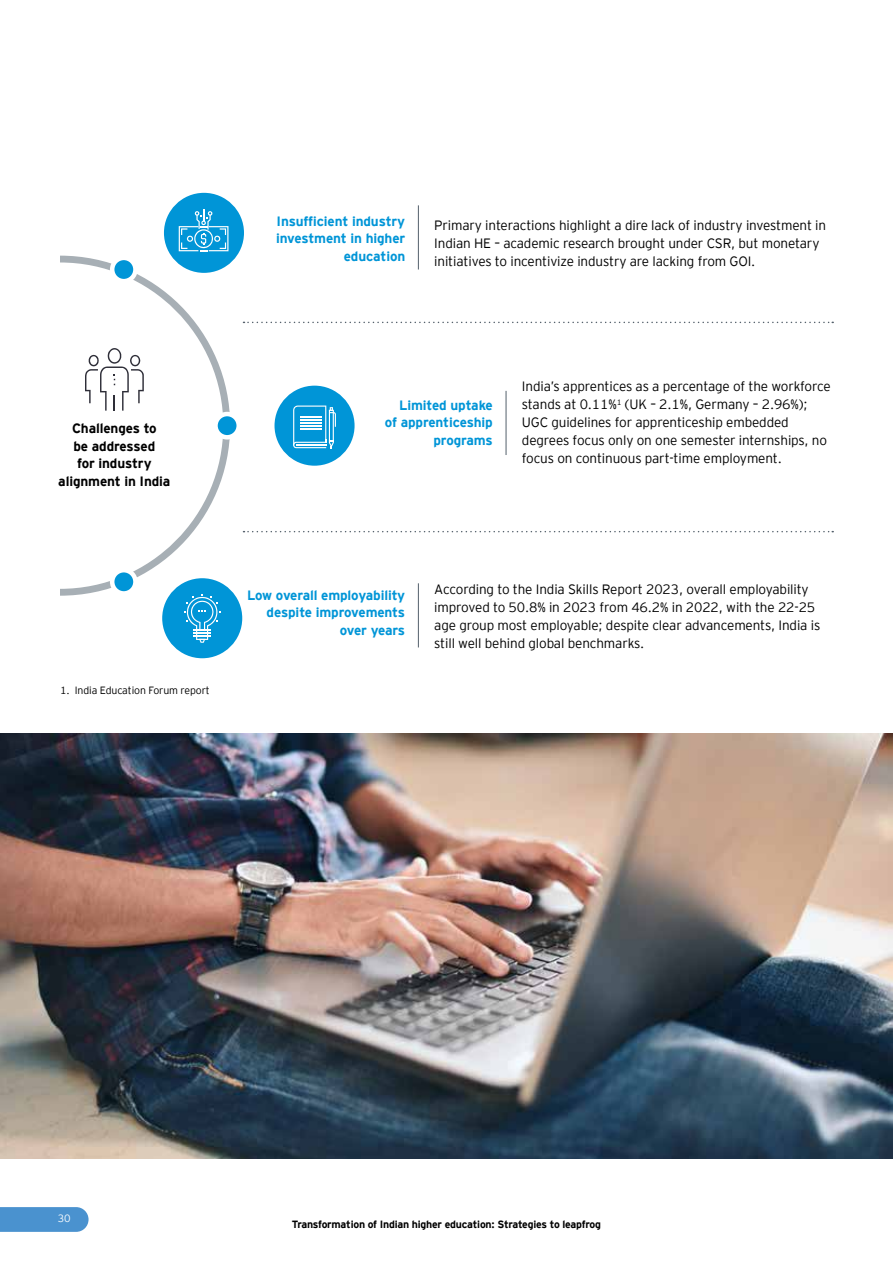
<style>
.page{position:relative;width:893px;height:1263px;background:#fff}
.page>*{position:absolute;margin:0;border:0;box-sizing:border-box;transform-origin:0 0}
.t1{font:300 13.5px/18px "EY Interstate";letter-spacing:-.01em;color:#000}
.t2{font:700 13.5px/17.5px "EY Interstate";letter-spacing:-.01em;color:#0095d7;text-align:right}
.t3{font:700 13.5px/17.5px "EY Interstate";letter-spacing:-.01em;color:#000;text-align:center}
.t4{font:700 10.5px "EY Interstate";letter-spacing:-.02em;color:#000}
.t5{font:300 10.5px "EY Interstate";letter-spacing:-.01em;color:#000}
.t6{font:300 10.5px "EY Interstate";color:#fff}
</style>
<div class="page">
<svg style="left:0;top:1207px;width:89px;height:25px;background:#5196d1"></svg>
<svg style="left:60px;top:256px;width:170px;height:340px"></svg>
<svg style="left:112px;top:258px;width:23px;height:23px"></svg>
<div style="left:110px;top:256px;width:28px;height:27px;border:4px solid #fff;border-radius:50%"></div>
<svg style="left:112px;top:570px;width:23px;height:23px"></svg>
<div style="left:110px;top:568px;width:28px;height:28px;border:4px solid #fff;border-radius:50%"></div>
<svg style="left:215px;top:414px;width:24px;height:23px"></svg>
<div style="left:213px;top:412px;width:28px;height:27px;border:4px solid #fff;border-radius:50%"></div>
<div style="left:164px;top:193px;width:80px;height:80px;background:#0095d7;border-radius:50%"></div>
<div style="left:162px;top:578px;width:80px;height:80px;background:#0095d7;border-radius:50%"></div>
<div style="left:275px;top:386px;width:80px;height:80px;background:#0095d7;border-radius:50%"></div>
<svg style="left:243px;top:322px;width:590px;height:1px"></svg>
<svg style="left:243px;top:531px;width:590px;height:1px"></svg>
<hr style="left:418px;top:205px;width:1px;height:64px;background:#54606b">
<hr style="left:418px;top:583px;width:1px;height:64px;background:#54606b">
<hr style="left:506px;top:391px;width:1px;height:64px;background:#54606b">
<svg style="left:85px;top:348px;width:59px;height:63px"></svg>
<svg style="left:293px;top:406px;width:43px;height:42px"></svg>
<svg style="left:179px;top:209px;width:49px;height:42px"></svg>
<svg style="left:184px;top:594px;width:36px;height:49px"></svg>
<img style="left:0;top:734px;width:893px;height:424px">
<p class="t2" style="left:276px;top:211px;width:131px">Insufficient industry investment in higher education</p>
<p class="t1" style="left:434px;top:215px;width:393px">Primary interactions highlight a dire lack of industry investment in<br>Indian HE – academic research brought under CSR, but monetary initiatives to incentivize industry are lacking from GOI.</p>
<p class="t3" style="left:58px;top:419px;width:114px">Challenges to<br>be addressed<br>for industry alignment in India</p>
<p class="t5" style="left:60px;top:683px;width:151px">1. India Education Forum report</p>
<p class="t2" style="left:385px;top:395px;width:109px">Limited uptake of apprenticeship programs</p>
<p class="t1" style="left:522px;top:377px;width:310px">India’s apprentices as a percentage of the workforce stands at 0.11%<sup>1</sup> (UK – 2.1%, Germany – 2.96%); UGC guidelines for apprenticeship embedded degrees focus only on one semester internships, no focus on continuous part-time employment.</p>
<p class="t2" style="left:247px;top:585px;width:160px">Low overall employability despite improvements over years</p>
<p class="t1" style="left:434px;top:579px;width:388px">According to the India Skills Report 2023, overall employability improved to 50.8% in 2023 from 46.2% in 2022, with the 22-25 age group most employable; despite clear advancements, India is still well behind global benchmarks.</p>
<p class="t6" style="left:58px;top:1211px;width:14px">30</p>
<p class="t4" style="left:292px;top:1216px;width:311px">Transformation of Indian higher education: Strategies to leapfrog</p>
</div>
